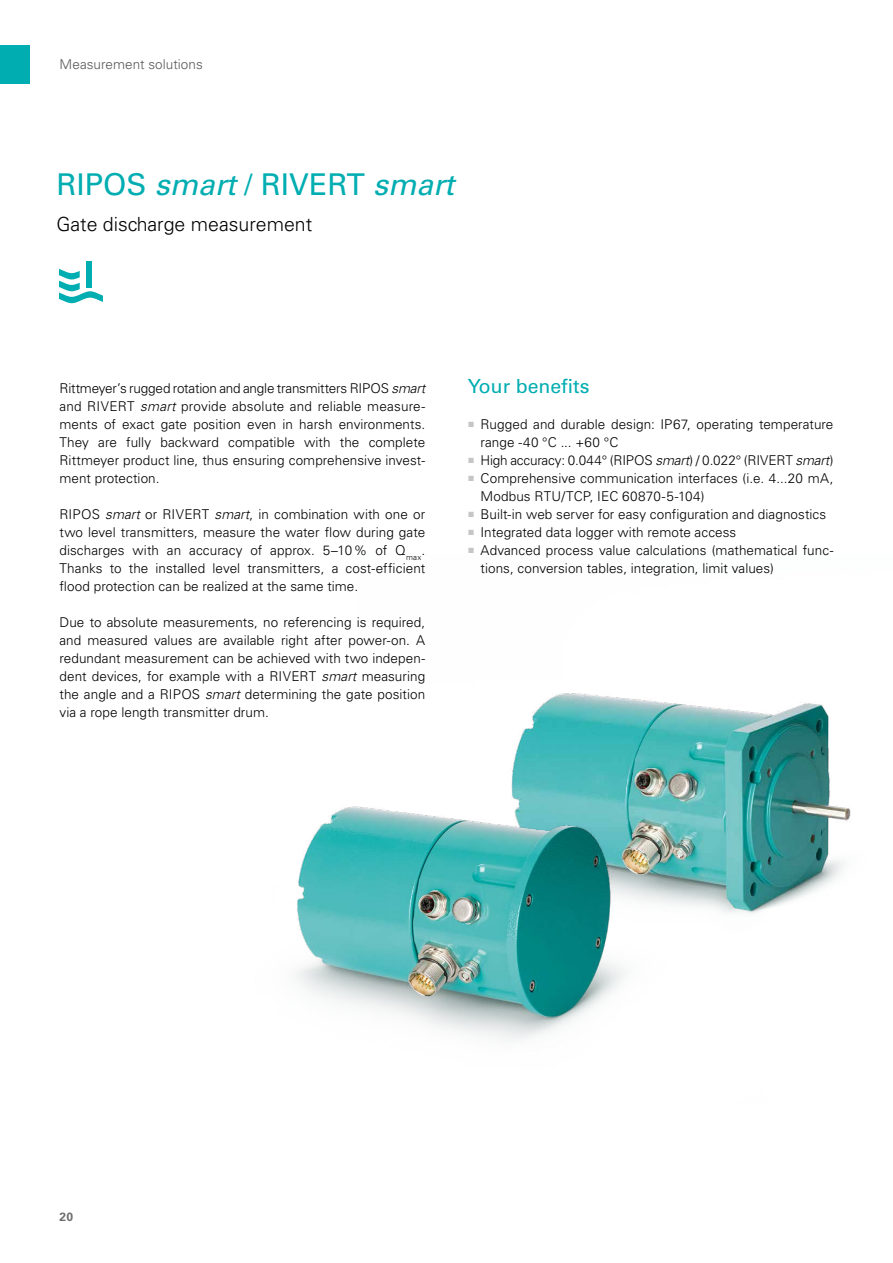
<style>
.page{position:relative;width:893px;height:1263px;background:#fff}
.page>*{position:absolute;margin:0;border:0;box-sizing:border-box;transform-origin:0 0}
.t1{font:30px "Univers LT Std";color:#00adb1}
.t2{font:300 19.5px "Univers LT Std";color:#000}
.t3{font:19.5px "Univers LT Std";color:#00adb1}
.t4{font:300 13.5px/18px "Univers LT Std";letter-spacing:.005em;color:#000;text-align:justify}
.t5{font:300 13.5px "Univers LT Std";letter-spacing:.005em;color:#575756}
.t6{font:700 12px "Univers LT Std";color:#706f6f}
.s1{font-style:italic}
</style>
<div class="page">
<img style="left:770px;top:702px;width:81px;height:206px">
<img style="left:296px;top:693px;width:474px;height:347px">
<div style="left:0;top:45px;width:30px;height:39px;background:#00adb1"></div>
<svg style="left:60px;top:269px;width:42px;height:34px"></svg>
<div style="left:86px;top:261px;width:5px;height:26px;background:#00adb1"></div>
<p class="t5" style="left:60px;top:56px;width:145px">Measurement solutions</p>
<h1 class="t1" style="left:56px;top:167px;width:399px">RIPOS <span class="s1">smart</span> / RIVERT <span class="s1">smart</span></h1>
<h2 class="t2" style="left:56px;top:212px;width:257px">Gate discharge measurement</h2>
<p class="t4" style="left:60px;top:379px;width:367px">Rittmeyer’s rugged rotation and angle transmitters RIPOS <span class="s1">smart </span>and RIVERT <span class="s1">smart</span> provide absolute and reliable measure&shy;ments of exact gate position even in harsh environments.<br>They are fully backward compatible with the complete Rittmeyer product line, thus ensuring comprehensive invest&shy;ment protection.</p>
<p class="t4" style="left:60px;top:505px;width:367px">RIPOS <span class="s1">smart</span> or RIVERT <span class="s1">smart</span>, in combination with one or two level transmitters, measure the water flow during gate discharges with an accuracy of approx. 5–10% of Q<sub>max</sub>.<br>Thanks to the installed level transmitters, a cost-efficient flood protection can be realized at the same time.</p>
<p class="t4" style="left:60px;top:613px;width:367px">Due to absolute measurements, no referencing is required, and measured values are available right after power-on. A redundant measurement can be achieved with two indepen&shy;dent devices, for example with a RIVERT <span class="s1">smart</span> measuring the angle and a RIPOS <span class="s1">smart</span> determining the gate position via a rope length transmitter drum.</p>
<h2 class="t3" style="left:468px;top:375px;width:123px">Your benefits</h2>
<p class="t4" style="left:480px;top:415px;width:354px;text-indent:-13px"><sup>■</sup> Rugged and durable design: IP67, operating temperature range -40 °C ... +60 °C</p>
<p class="t4" style="left:468px;top:451px;width:367px"><sup>■</sup> High accuracy: 0.044° (RIPOS <span class="s1">smart</span>) / 0.022° (RIVERT <span class="s1">smart</span>)</p>
<p class="t4" style="left:480px;top:469px;width:354px;text-indent:-13px"><sup>■</sup> Comprehensive communication interfaces (i.e. 4...20 mA,<br>Modbus RTU/TCP, IEC 60870-5-104)</p>
<p class="t4" style="left:468px;top:505px;width:360px"><sup>■</sup> Built-in web server for easy configuration and diagnostics</p>
<p class="t4" style="left:468px;top:523px;width:270px"><sup>■</sup> Integrated data logger with remote access</p>
<p class="t4" style="left:480px;top:541px;width:354px;text-indent:-13px"><sup>■</sup> Advanced process value calculations (mathematical func&shy;tions, conversion tables, integration, limit values)</p>
<p class="t6" style="left:60px;top:1210px;width:15px">20</p>
</div>
